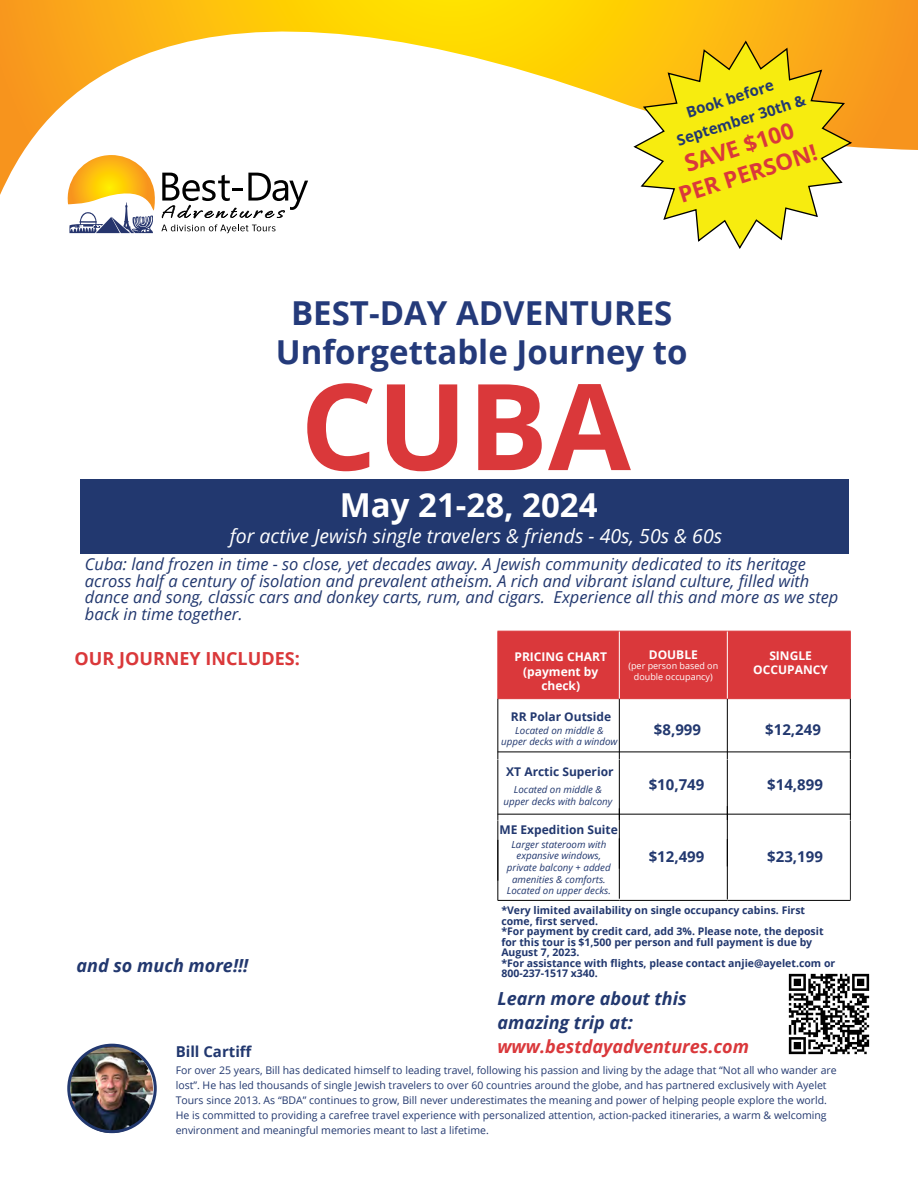
<style>
.page{position:relative;width:918px;height:1188px;background:#fff}
.page>*{position:absolute;margin:0;border:0;box-sizing:border-box;transform-origin:0 0}
.t1{font:700 120px "Open Sans";color:#da383a}
.t2{font:700 33px/39.6px "Open Sans";color:#243a7a;text-align:center}
.t3{font:700 33px "Open Sans";color:#fff}
.t4{font:700 22.5px/27.6px "Open Sans";color:#da383b;text-align:center}
.t5{font:italic 19.5px "Open Sans";color:#fff}
.t6{font:italic 700 18px/24px "Open Sans";color:#22386f}
.t7{font:italic 700 18px "Open Sans";color:#da383b}
.t8{font:700 18px "Open Sans";color:#da383a}
.t9{font:italic 700 18px "Open Sans";color:#22386f}
.t10{font:italic 16.5px/16.5px "Open Sans";color:#22386f}
.t11{font:700 15px/23.7px "Open Sans";color:#22386f;text-align:center}
.t12{font:700 12px/14.4px "Open Sans";color:#fff;text-align:center}
.t13{font:700 12px "Open Sans";color:#22386f}
.t14{font:10.5px/15px "Open Sans";color:#22386f}
.t15{font:700 10.5px/10.5px "Open Sans";color:#21376e}
.t16{font:italic 9.75px/11.7px "Open Sans";color:#22386f;text-align:center}
.t17{font:9px/10.8px "Open Sans";color:#fff;text-align:center}
.s1{font-size:24px}
</style>
<div class="page">
<div style="left:498px;top:632px;width:352px;height:66px;background:#da383b"></div>
<hr style="left:497px;top:631px;width:122px;height:1px;background:#db383b">
<hr style="left:619px;top:631px;width:108px;height:1px;background:#db383b">
<hr style="left:727px;top:631px;width:124px;height:1px;background:#db383b">
<hr style="left:497px;top:632px;width:1px;height:66px;background:#db383b">
<hr style="left:850px;top:632px;width:1px;height:66px;background:#db383b">
<hr style="left:497px;top:698px;width:122px;height:1px;background:#db383b">
<hr style="left:619px;top:698px;width:108px;height:1px;background:#db383b">
<hr style="left:727px;top:698px;width:124px;height:1px;background:#db383b">
<hr style="left:498px;top:699px;width:1px;height:60px;background:#000">
<hr style="left:619px;top:699px;width:1px;height:60px;background:#000">
<hr style="left:727px;top:699px;width:1px;height:60px;background:#000">
<hr style="left:850px;top:699px;width:1px;height:60px;background:#000">
<hr style="left:498px;top:752px;width:121px;height:1px;background:#000">
<hr style="left:498px;top:760px;width:1px;height:60px;background:#000">
<hr style="left:619px;top:752px;width:108px;height:1px;background:#000">
<hr style="left:619px;top:760px;width:1px;height:60px;background:#000">
<hr style="left:727px;top:752px;width:124px;height:1px;background:#000">
<hr style="left:727px;top:760px;width:1px;height:60px;background:#000">
<hr style="left:850px;top:760px;width:1px;height:60px;background:#000">
<hr style="left:498px;top:814px;width:121px;height:1px;background:#000">
<hr style="left:498px;top:820px;width:1px;height:61px;background:#000">
<hr style="left:619px;top:814px;width:108px;height:1px;background:#000">
<hr style="left:619px;top:808px;width:1px;height:61px;background:#000">
<hr style="left:727px;top:814px;width:124px;height:1px;background:#000">
<hr style="left:850px;top:820px;width:1px;height:80px;background:#000">
<hr style="left:498px;top:900px;width:121px;height:1px;background:#000">
<hr style="left:619px;top:900px;width:108px;height:1px;background:#000">
<hr style="left:727px;top:900px;width:124px;height:1px;background:#000">
<hr style="left:619px;top:632px;width:1px;height:66px;background:#fff">
<hr style="left:727px;top:632px;width:1px;height:66px;background:#fff">
<svg style="left:0;top:0;width:918px;height:195px"></svg>
<svg style="left:162px;top:173px;width:146px;height:45px"></svg>
<svg style="left:161px;top:224px;width:115px;height:9px"></svg>
<svg style="left:65px;top:155px;width:90px;height:78px"></svg>
<svg style="left:632px;top:39px;width:222px;height:210px"></svg>
<hr style="left:727px;top:806px;width:1px;height:60px;background:#000">
<img style="left:71px;top:1045px;width:82px;height:87px">
<div style="left:67px;top:1044px;width:90px;height:89px;border:3px solid #22386f;border-radius:50%"></div>
<img style="left:788px;top:973px;width:82px;height:82px">
<div style="left:81px;top:479px;width:768px;height:74px;background:#22386f"></div>
<hr style="left:619px;top:838px;width:1px;height:61px;background:#000">
<hr style="left:498px;top:840px;width:1px;height:60px;background:#000">
<hr style="left:727px;top:839px;width:1px;height:60px;background:#000">
<h3 class="t11" style="left:666px;top:106px;width:136px;rotate:-18deg">Book before<br>September 30th &amp;</h3>
<h3 class="t4" style="left:666px;top:156px;width:146px;rotate:-18deg"><span class="s1">S</span>AVE $100<br>PER PERSON!</h3>
<h2 class="t2" style="left:276px;top:292px;width:413px">BEST-DAY ADVENTURES<br>Unforgettable Journey to</h2>
<h1 class="t1" style="left:300px;top:342px;width:332px">CUBA</h1>
<h2 class="t3" style="left:340px;top:481px;width:259px">May 21-28, 2024</h2>
<h3 class="t5" style="left:230px;top:523px;width:494px">for active Jewish single travelers &amp; friends - 40s, 50s &amp; 60s</h3>
<p class="t10" style="left:85px;top:555px;width:755px">Cuba: land frozen in time - so close, yet decades away. A Jewish community dedicated to its heritage across half a century of isolation and prevalent atheism. A rich and vibrant island culture, filled with dance and song, classic cars and donkey carts, rum, and cigars. Experience all this and more as we step back in time together.</p>
<h3 class="t8" style="left:75px;top:645px;width:227px">OUR JOURNEY INCLUDES:</h3>
<h3 class="t9" style="left:77px;top:953px;width:173px">and so much more!!!</h3>
<p class="t12" style="left:514px;top:650px;width:94px">PRICING CHART (payment by check)</p>
<p class="t12" style="left:649px;top:647px;width:51px">DOUBLE</p>
<p class="t17" style="left:628px;top:661px;width:91px">(per person based on double occupancy)</p>
<p class="t12" style="left:753px;top:648px;width:76px">SINGLE<br>OCCUPANCY</p>
<p class="t13" style="left:511px;top:708px;width:102px">RR Polar Outside</p>
<p class="t16" style="left:501px;top:724px;width:118px">Located on middle &amp;<br>upper decks with a window</p>
<h3 class="t11" style="left:654px;top:717px;width:49px">$8,999</h3>
<h3 class="t11" style="left:765px;top:717px;width:57px">$12,249</h3>
<p class="t13" style="left:506px;top:763px;width:109px">XT Arctic Superior</p>
<h3 class="t11" style="left:767px;top:772px;width:57px">$14,899</h3>
<h3 class="t11" style="left:649px;top:772px;width:57px">$10,749</h3>
<p class="t16" style="left:504px;top:784px;width:110px">Located on middle &amp; upper decks with balcony</p>
<p class="t16" style="left:507px;top:838px;width:106px">Larger stateroom with expansive windows, private balcony + added amenities &amp; comforts.<br>Located on upper decks.</p>
<p class="t13" style="left:499px;top:821px;width:120px">ME Expedition Suite</p>
<h3 class="t11" style="left:649px;top:844px;width:57px">$12,499</h3>
<h3 class="t11" style="left:767px;top:844px;width:57px">$23,199</h3>
<p class="t15" style="left:501px;top:905px;width:335px">*Very limited availability on single occupancy cabins. First come, first served.<br>*For payment by credit card, add 3%. Please note, the deposit for this tour is $1,500 per person and full payment is due by August 7, 2023.<br>*For assistance with flights, please contact anjie@ayelet.com or 800-237-1517 x340.</p>
<h3 class="t6" style="left:497px;top:986px;width:191px">Learn more about this amazing trip at:</h3>
<h3 class="t11" style="left:176px;top:1039px;width:78px">Bill Cartiff</h3>
<h3 class="t7" style="left:497px;top:1034px;width:253px">www.bestdayadventures.com</h3>
<p class="t14" style="left:176px;top:1062px;width:662px">For over 25 years, Bill has dedicated himself to leading travel, following his passion and living by the adage that “Not all who wander are lost”. He has led thousands of single Jewish travelers to over 60 countries around the globe, and has partnered exclusively with Ayelet Tours since 2013. As “BDA” continues to grow, Bill never underestimates the meaning and power of helping people explore the world.<br>He is committed to providing a carefree travel experience with personalized attention, action-packed itineraries, a warm &amp; welcoming environment and meaningful memories meant to last a lifetime.</p>
</div>
